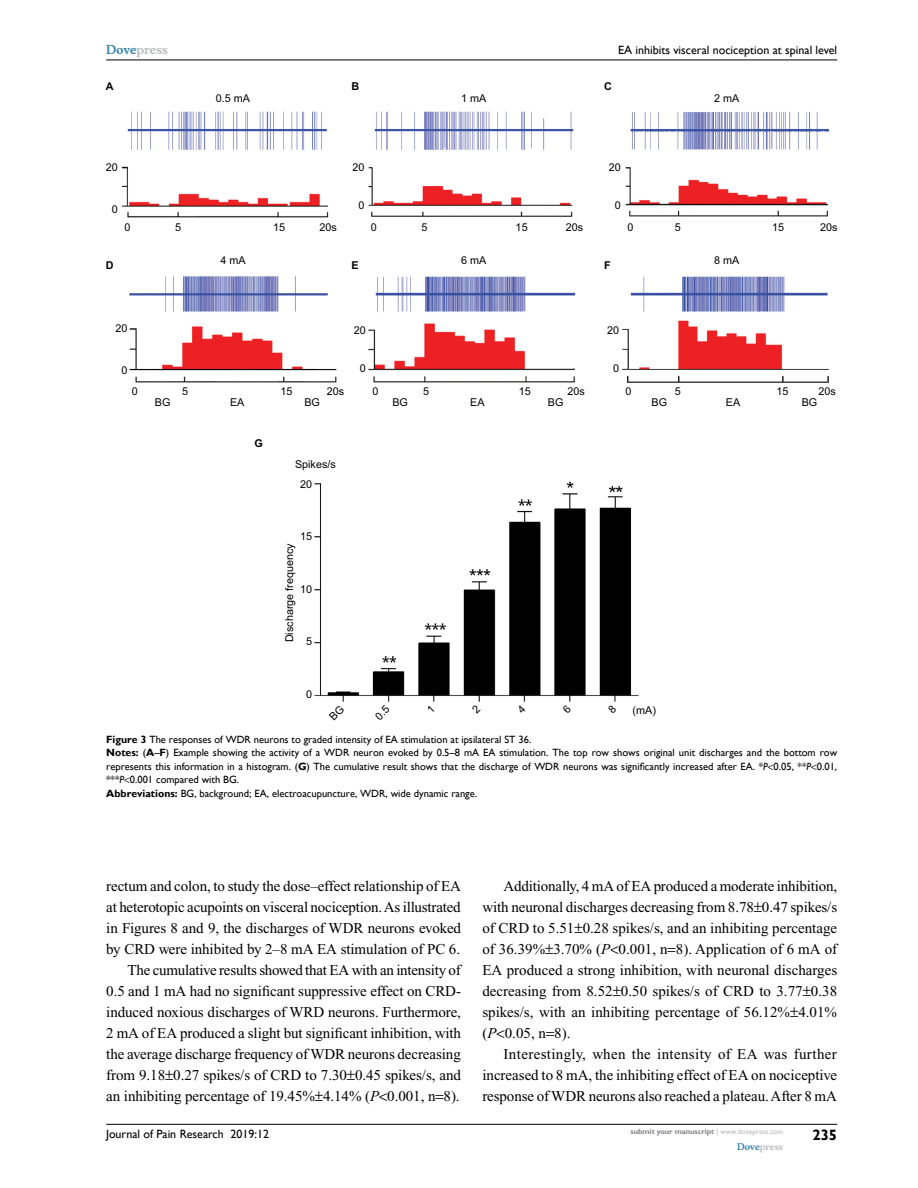
<style>
.page{position:relative;width:918px;height:1188px;background:#fff}
.page>*{position:absolute;margin:0;border:0;box-sizing:border-box;transform-origin:0 0}
.t1{font:15px/21px "Times New Roman";letter-spacing:-.005em;color:#000;text-align:justify}
.t2{font:700 15px "Gill Sans";color:#000}
.t3{font:12px "Gill Sans";color:#000}
.t4{font:700 12px "Musee";color:#b8babc}
.t5{font:10.8px "Arial";color:#000}
.t6{font:700 10.8px "Arial";color:#000}
.t7{font:10.5px/13.5px "Gill Sans";color:#000}
.t8{font:700 9px "Musee";color:#b8babc}
.t9{font:700 7.5px "Gill Sans";color:#808285}
.s1{color:#3785ad}
.s2{font-weight:700}
.s3{font-style:italic}
.s4{font-weight:400;color:#b8babc}
</style>
<div class="page">
<hr style="left:106px;top:1124px;width:731px;height:1px;background:#000">
<hr style="left:106px;top:60px;width:731px;height:1px;background:#000">
<img style="left:121px;top:111px;width:708px;height:591px">
<div style="left:361px;top:277px;width:10px;height:15px;background:#fff"></div>
<div style="left:616px;top:274px;width:10px;height:15px;background:#fff"></div>
<p class="t4" style="left:106px;top:43px;width:63px"><span class="s1">Dove</span>press</p>
<p class="t3" style="left:618px;top:43px;width:220px">EA inhibits visceral nociception at spinal level</p>
<p class="t6" style="left:106px;top:79px;width:9px">A</p>
<p class="t6" style="left:352px;top:79px;width:9px">B</p>
<p class="t6" style="left:604px;top:79px;width:9px">C</p>
<p class="t5" style="left:106px;top:160px;width:14px">20</p>
<p class="t5" style="left:112px;top:202px;width:8px">0</p>
<p class="t5" style="left:216px;top:91px;width:36px">0.5 mA</p>
<p class="t5" style="left:461px;top:91px;width:27px">1 mA</p>
<p class="t5" style="left:714px;top:91px;width:27px">2 mA</p>
<p class="t5" style="left:352px;top:160px;width:14px">20</p>
<p class="t5" style="left:358px;top:198px;width:8px">0</p>
<p class="t5" style="left:609px;top:160px;width:14px">20</p>
<p class="t5" style="left:615px;top:198px;width:8px">0</p>
<p class="t5" style="left:124px;top:221px;width:8px">0</p>
<p class="t5" style="left:175px;top:221px;width:8px">5</p>
<p class="t5" style="left:273px;top:221px;width:14px">15</p>
<p class="t5" style="left:320px;top:221px;width:19px">20s</p>
<p class="t5" style="left:371px;top:221px;width:8px">0</p>
<p class="t5" style="left:421px;top:221px;width:8px">5</p>
<p class="t5" style="left:516px;top:221px;width:14px">15</p>
<p class="t5" style="left:566px;top:221px;width:19px">20s</p>
<p class="t5" style="left:627px;top:221px;width:8px">0</p>
<p class="t5" style="left:675px;top:221px;width:8px">5</p>
<p class="t5" style="left:772px;top:221px;width:14px">15</p>
<p class="t5" style="left:820px;top:221px;width:19px">20s</p>
<p class="t5" style="left:220px;top:253px;width:27px">4 mA</p>
<p class="t5" style="left:461px;top:253px;width:27px">6 mA</p>
<p class="t5" style="left:714px;top:253px;width:27px">8 mA</p>
<p class="t6" style="left:106px;top:258px;width:9px">D</p>
<p class="t6" style="left:352px;top:258px;width:9px">E</p>
<p class="t6" style="left:604px;top:258px;width:8px">F</p>
<p class="t5" style="left:115px;top:321px;width:14px">20</p>
<p class="t5" style="left:121px;top:363px;width:8px">0</p>
<p class="t5" style="left:354px;top:323px;width:14px">20</p>
<p class="t5" style="left:360px;top:361px;width:8px">0</p>
<p class="t5" style="left:607px;top:323px;width:14px">20</p>
<p class="t5" style="left:613px;top:361px;width:8px">0</p>
<p class="t5" style="left:132px;top:384px;width:8px">0</p>
<p class="t5" style="left:182px;top:384px;width:8px">5</p>
<p class="t5" style="left:155px;top:395px;width:17px">BG</p>
<p class="t5" style="left:230px;top:395px;width:16px">EA</p>
<p class="t5" style="left:304px;top:395px;width:17px">BG</p>
<p class="t5" style="left:392px;top:395px;width:17px">BG</p>
<p class="t5" style="left:470px;top:395px;width:16px">EA</p>
<p class="t5" style="left:548px;top:395px;width:17px">BG</p>
<p class="t5" style="left:652px;top:395px;width:17px">BG</p>
<p class="t5" style="left:726px;top:395px;width:16px">EA</p>
<p class="t5" style="left:802px;top:395px;width:17px">BG</p>
<p class="t5" style="left:281px;top:384px;width:14px">15</p>
<p class="t5" style="left:327px;top:384px;width:19px">20s</p>
<p class="t5" style="left:372px;top:384px;width:8px">0</p>
<p class="t5" style="left:423px;top:384px;width:8px">5</p>
<p class="t5" style="left:519px;top:384px;width:14px">15</p>
<p class="t5" style="left:568px;top:384px;width:19px">20s</p>
<p class="t5" style="left:626px;top:384px;width:8px">0</p>
<p class="t5" style="left:675px;top:384px;width:8px">5</p>
<p class="t5" style="left:777px;top:384px;width:14px">15</p>
<p class="t5" style="left:818px;top:384px;width:19px">20s</p>
<p class="t6" style="left:254px;top:436px;width:10px">G</p>
<p class="t5" style="left:295px;top:457px;width:42px">Spikes/s</p>
<p class="t5" style="left:300px;top:477px;width:14px">20</p>
<p class="t5" style="left:300px;top:530px;width:14px">15</p>
<p class="t5" style="left:282px;top:642px;width:101px;rotate:-90deg">Discharge frequency</p>
<p class="t5" style="left:300px;top:582px;width:14px">10</p>
<p class="t5" style="left:306px;top:634px;width:8px">5</p>
<p class="t5" style="left:306px;top:687px;width:8px">0</p>
<p class="t5" style="left:633px;top:703px;width:25px">(mA)</p>
<p class="t7" style="left:106px;top:732px;width:732px"><span class="s2">Figure 3</span> The responses of WDR neurons to graded intensity of EA stimulation at ipsilateral ST 36.<br><span class="s2">Notes:</span> (<span class="s2">A</span>–<span class="s2">F</span>) Example showing the activity of a WDR neuron evoked by 0.5–8 mA EA stimulation. The top row shows original unit discharges and the bottom row represents this information in a histogram. (<span class="s2">G</span>) The cumulative result shows that the discharge of WDR neurons was significantly increased after EA. *<span class="s3">P</span> 0.05, **<span class="s3">P</span> 0.01, ***<span class="s3">P</span> 0.001 compared with BG.<br><span class="s2">Abbreviations:</span> BG, background; EA, electroacupuncture, WDR, wide dynamic range.</p>
<p class="t1" style="left:106px;top:875px;width:356px;text-align:right">rectum and colon, to study the dose–effect relationship of EA at heterotopic acupoints on visceral nociception. As illustrated in Figures 8 and 9, the discharges of WDR neurons evoked by CRD were inhibited by 2–8 mA EA stimulation of PC 6.<br>The cumulative results showed that EA with an intensity of 0.5 and 1 mA had no significant suppressive effect on CRD&shy;induced noxious discharges of WRD neurons. Furthermore, 2 mA of EA produced a slight but significant inhibition, with the average discharge frequency of WDR neurons decreasing from 9.18 0.27 spikes/s of CRD to 7.30 0.45 spikes/s, and an inhibiting percentage of 19.45% 4.14% (<span class="s3">P</span> 0.001, n 8).</p>
<p class="t1" style="left:482px;top:875px;width:356px;text-indent:21px">Additionally, 4 mA of EA produced a moderate inhibition, with neuronal discharges decreasing from 8.78 0.47 spikes/s of CRD to 5.51 0.28 spikes/s, and an inhibiting percentage of 36.39% 3.70% (<span class="s3">P</span> 0.001, n 8). Application of 6 mA of EA produced a strong inhibition, with neuronal discharges decreasing from 8.52 0.50 spikes/s of CRD to 3.77 0.38 spikes/s, with an inhibiting percentage of 56.12% 4.01% (<span class="s3">P</span> 0.05, n 8).</p>
<p class="t1" style="left:482px;top:1043px;width:356px;text-indent:21px">Interestingly, when the intensity of EA was further increased to 8 mA, the inhibiting effect of EA on nociceptive response of WDR neurons also reached a plateau. After 8 mA</p>
<p class="t3" style="left:106px;top:1127px;width:164px">Journal of Pain Research 2019:12</p>
<p class="t9" style="left:631px;top:1127px;width:154px">submit your manuscript <span class="s4">| www.dovepress.com</span></p>
<p class="t8" style="left:737px;top:1141px;width:48px"><span class="s1">Dove</span>press</p>
<p class="t2" style="left:812px;top:1126px;width:26px">235</p>
</div>
